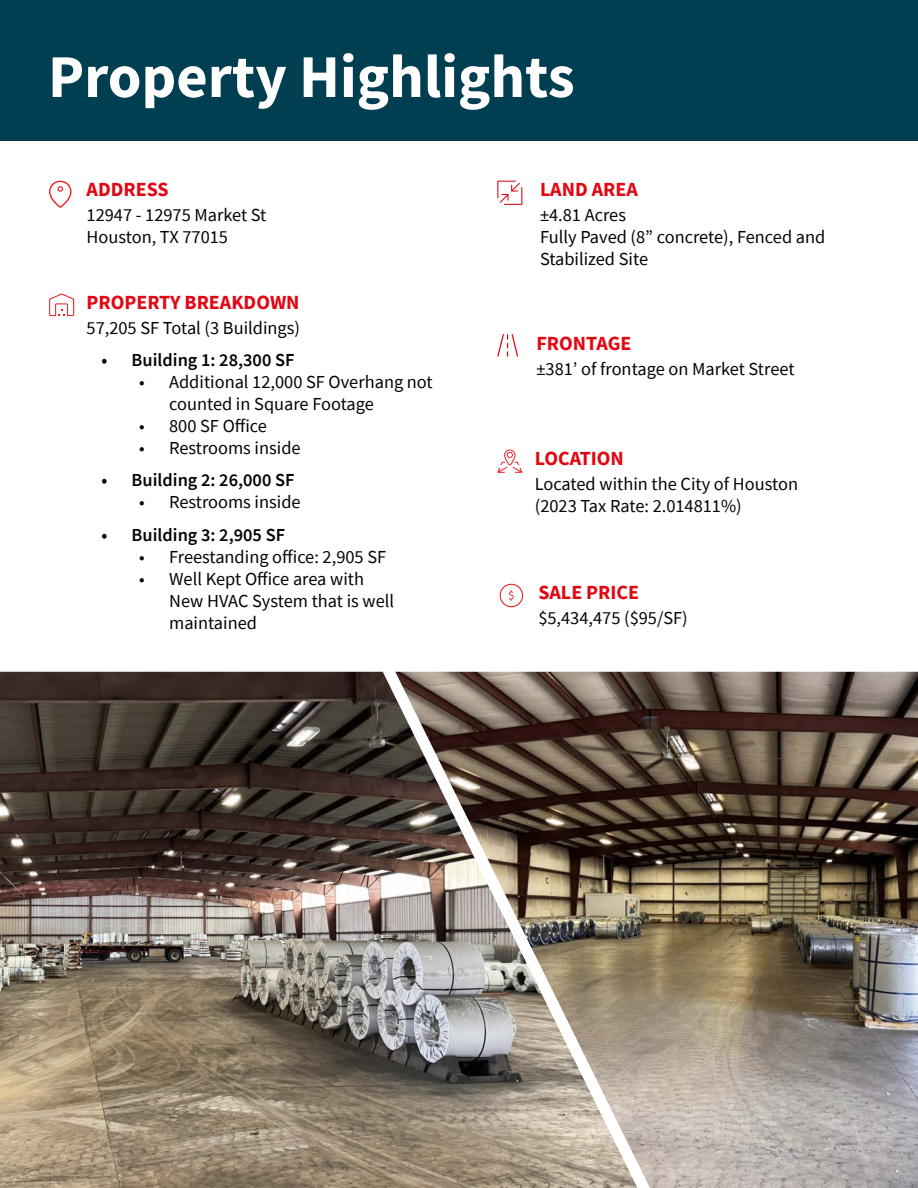
<style>
.page{position:relative;width:918px;height:1188px;background:#fff}
.page>*{position:absolute;margin:0;border:0;box-sizing:border-box;transform-origin:0 0}
.t1{font:700 60.75px "Source Sans Pro";color:#fff}
.t2{font:700 19.95px "Source Sans Pro";color:#e30613}
.t3{font:18.3px/22px "Source Sans Pro";color:#040503}
.t4{font:600 18.3px "Source Sans Pro";color:#040503}
</style>
<div class="page">
<div style="left:0;top:0;width:918px;height:140px;background:#003e51"></div>
<img style="left:637px;top:672px;width:281px;height:516px">
<img style="left:0;top:672px;width:637px;height:516px">
<svg style="left:49px;top:181px;width:23px;height:27px"></svg>
<svg style="left:497px;top:181px;width:25px;height:24px"></svg>
<svg style="left:500px;top:584px;width:23px;height:23px"></svg>
<svg style="left:49px;top:294px;width:25px;height:22px"></svg>
<svg style="left:497px;top:334px;width:22px;height:23px"></svg>
<svg style="left:497px;top:450px;width:25px;height:23px"></svg>
<p class="t1" style="left:48px;top:36px;width:528px">Property Highlights</p>
<p class="t2" style="left:87px;top:176px;width:84px">ADDRESS</p>
<p class="t3" style="left:87px;top:204px;width:181px">12947 - 12975 Market St</p>
<p class="t3" style="left:87px;top:226px;width:143px">Houston, TX 77015</p>
<p class="t2" style="left:87px;top:289px;width:215px">PROPERTY BREAKDOWN</p>
<p class="t3" style="left:87px;top:317px;width:215px">57,205 SF Total (3 Buildings)</p>
<p class="t4" style="left:102px;top:348px;width:194px">• Building 1: 28,300 SF</p>
<p class="t3" style="left:169px;top:371px;width:265px;text-indent:-30px">• Additional 12,000 SF Overhang not counted in Square Footage</p>
<p class="t3" style="left:139px;top:415px;width:129px">• 800 SF Office</p>
<p class="t3" style="left:139px;top:437px;width:163px">• Restrooms inside</p>
<p class="t4" style="left:102px;top:468px;width:194px">• Building 2: 26,000 SF</p>
<p class="t3" style="left:139px;top:491px;width:163px">• Restrooms inside</p>
<p class="t4" style="left:102px;top:522px;width:185px">• Building 3: 2,905 SF</p>
<p class="t3" style="left:139px;top:545px;width:249px">• Freestanding office: 2,905 SF</p>
<p class="t3" style="left:169px;top:567px;width:227px;text-indent:-30px">• Well Kept Office area with<br>New HVAC System that is well maintained</p>
<p class="t2" style="left:540px;top:176px;width:99px">LAND AREA</p>
<p class="t3" style="left:540px;top:204px;width:88px">±4.81 Acres</p>
<p class="t3" style="left:540px;top:226px;width:287px">Fully Paved (8” concrete), Fenced and<br>Stabilized Site</p>
<p class="t2" style="left:537px;top:329px;width:97px">FRONTAGE</p>
<p class="t3" style="left:537px;top:358px;width:260px">±381’ of frontage on Market Street</p>
<p class="t2" style="left:535px;top:444px;width:91px">LOCATION</p>
<p class="t3" style="left:535px;top:472px;width:265px">Located within the City of Houston</p>
<p class="t3" style="left:535px;top:494px;width:208px">(2023 Tax Rate: 2.014811%)</p>
<p class="t2" style="left:538px;top:579px;width:102px">SALE PRICE</p>
<p class="t3" style="left:538px;top:607px;width:151px">$5,434,475 ($95/SF)</p>
</div>
